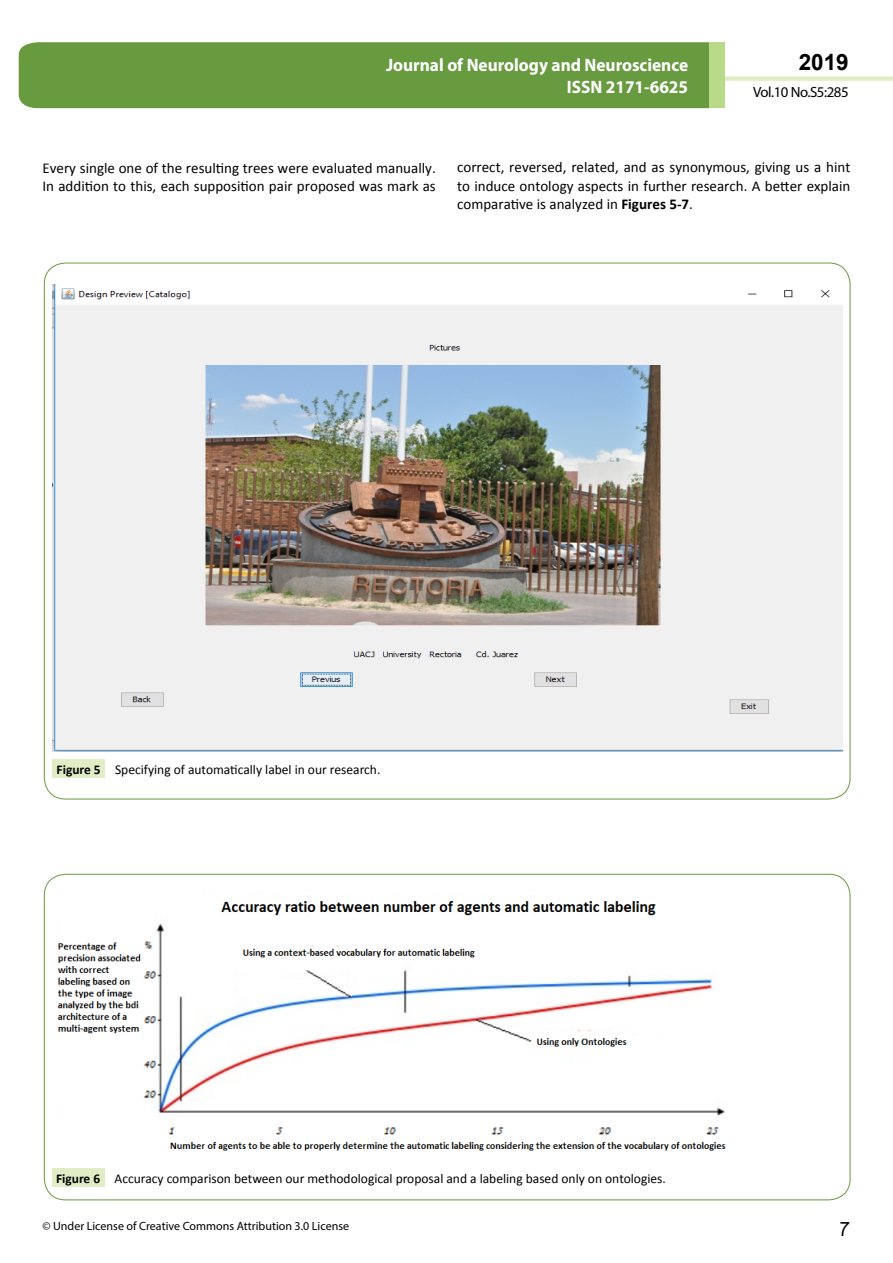
<style>
.page{position:relative;width:893px;height:1263px;background:#fff}
.page>*{position:absolute;margin:0;border:0;box-sizing:border-box;transform-origin:0 0}
.t1{font:25.5px "Tunga";color:#000}
.t2{font:700 22.5px "Arial";color:#000}
.t3{font:700 18px/21.6px "Myriad Pro";color:#fff;text-align:right;scale:.96 1}
.t4{font:15px/18.5px "Calibri";color:#000}
.t5{font:14.85px "Myriad Pro";letter-spacing:-.03em;color:#000}
.t6{font:13.5px "Calibri";color:#000}
.t7{font:12px "Myriad Pro";color:#000}
.s1{font-weight:700}
.s2{font-weight:700;font-size:13.35px}
</style>
<div class="page">
<div style="left:725px;top:76px;width:168px;height:5px;background:#e1eec5"></div>
<div style="left:19px;top:42px;width:690px;height:66px;background:#689a40"></div>
<div style="left:709px;top:42px;width:16px;height:66px;background:#b9da89"></div>
<img style="left:52px;top:284px;width:790px;height:467px">
<div style="left:52px;top:759px;width:53px;height:19px;background:#e1eec5"></div>
<img style="left:57px;top:901px;width:669px;height:250px">
<div style="left:52px;top:1168px;width:52px;height:19px;background:#e1eec5"></div>
<p class="t3" style="left:386px;top:54px;width:316px">Journal of Neurology and Neuroscience<br>ISSN 2171-6625</p>
<p class="t3" style="left:517px;top:53px;width:198px">ARCHIVOS DE MEDICINA<br>ISSN 1698-9465</p>
<h2 class="t2" style="left:799px;top:47px;width:52px">2019</h2>
<p class="t5" style="left:753px;top:83px;width:97px">Vol.10 No.S5:285</p>
<p class="t4" style="left:43px;top:159px;width:395px;line-height:18px">Every single one of the resulting trees were evaluated manually.<br>In addition to this, each supposition pair proposed was mark as</p>
<p class="t4" style="left:457px;top:158px;width:395px;text-align:justify">correct, reversed, related, and as synonymous, giving us a hint to induce ontology aspects in further research. A better explain comparative is analyzed in <span class="s1">Figures 5-7</span>.</p>
<p class="t6" style="left:57px;top:761px;width:325px"><span class="s2">Figure 5</span> Specifying of automatically label in our research.</p>
<p class="t6" style="left:56px;top:1170px;width:611px"><span class="s2">Figure 6</span> Accuracy comparison between our methodological proposal and a labeling based only on ontologies.</p>
<p class="t7" style="left:42px;top:1218px;width:308px">© Under License of Creative Commons Attribution 3.0 License</p>
<h1 class="t1" style="left:839px;top:1212px;width:11px">7</h1>
</div>
